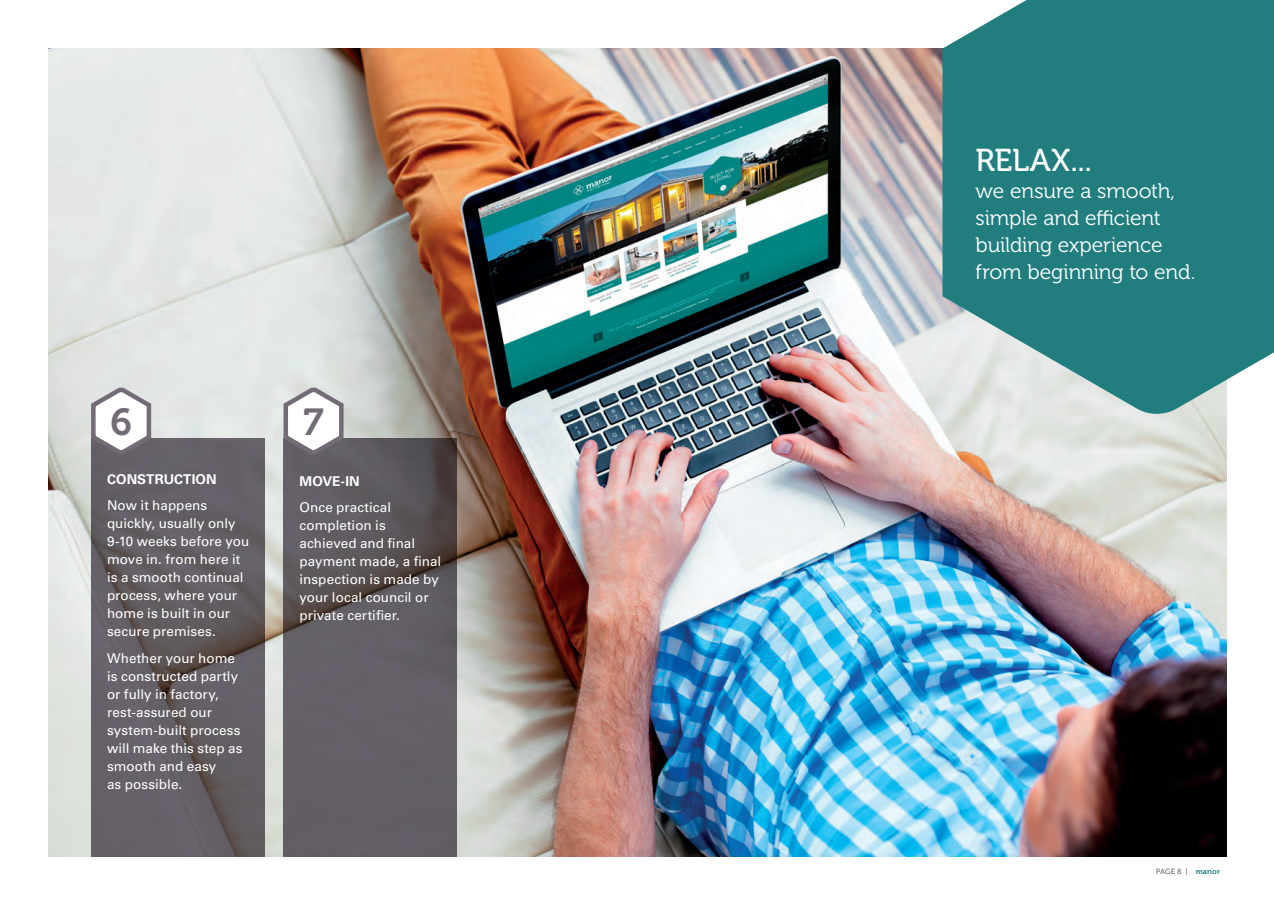
<style>
.page{position:relative;width:1274px;height:904px;background:#fff}
.page>*{position:absolute;margin:0;border:0;box-sizing:border-box;transform-origin:0 0}
.t1{font:37.5px "Museo 700";color:#736c76}
.t2{font:31.5px "Museo 500";letter-spacing:.005em;color:#fff}
.t3{font:21px/27px "Museo 300";letter-spacing:-.01em;color:#fff}
.t4{font:13.5px/18px "Univers";color:#fff}
.t5{font:700 13.5px "Univers";letter-spacing:.005em;color:#fff}
.t6{font:7.5px "Museo 500";color:#736c76}
.s1{font-family:"Museo 700";color:#217d7e}
</style>
<div class="page">
<img style="left:49px;top:49px;width:1177px;height:807px">
<svg style="left:91px;top:438px;width:173px;height:418px;background:#625d62"></svg>
<svg style="left:87px;top:383px;width:68px;height:77px"></svg>
<svg style="left:284px;top:438px;width:173px;height:418px;background:#5f595f"></svg>
<svg style="left:280px;top:383px;width:67px;height:77px"></svg>
<svg style="left:942px;top:0;width:332px;height:416px;background:#3b8b8c"></svg>
<svg style="left:1268px;top:0;width:6px;height:7px"></svg>
<h1 class="t1" style="left:111px;top:401px;width:23px">6</h1>
<p class="t5" style="left:107px;top:471px;width:111px">CONSTRUCTION</p>
<p class="t4" style="left:107px;top:497px;width:144px">Now it happens quickly, usually only<br>9-10 weeks before you move in. from here it is a smooth continual process, where your home is built in our secure premises.</p>
<p class="t4" style="left:107px;top:649px;width:137px">Whether your home is constructed partly or fully in factory, rest-assured our system-built process will make this step as smooth and easy<br>as possible.</p>
<h1 class="t1" style="left:304px;top:401px;width:22px">7</h1>
<p class="t5" style="left:299px;top:473px;width:62px">MOVE-IN</p>
<p class="t4" style="left:299px;top:498px;width:143px">Once practical completion is achieved and final payment made, a final inspection is made by your local council or private certifier.</p>
<h2 class="t2" style="left:976px;top:143px;width:118px">RELAX...</h2>
<h3 class="t3" style="left:976px;top:178px;width:221px">we ensure a smooth, simple and efficient building experience from beginning to end.</h3>
<p class="t6" style="left:1156px;top:867px;width:66px">PAGE 8 | <span class="s1">manor</span></p>
</div>
